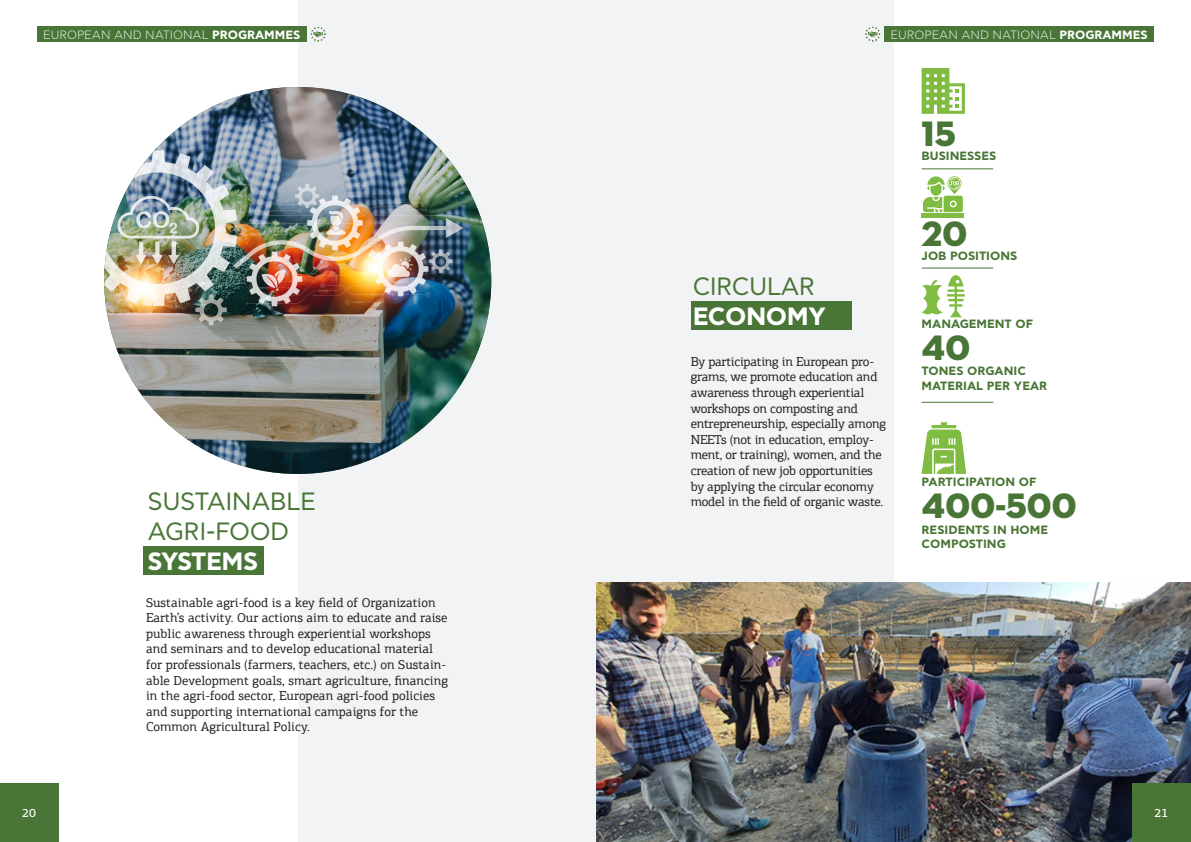
<style>
.page{position:relative;width:1191px;height:842px;background:#fff}
.page>*{position:absolute;margin:0;border:0;box-sizing:border-box;transform-origin:0 0}
.t1{font:36px "Neutraface 2 Display Titling";color:#497636}
.t2{font:25px/30px "Asty CF Std";letter-spacing:-.02em;color:#497636}
.t3{font:700 25px "Asty CF Std";letter-spacing:-.02em;color:#fff}
.t4{font:13px/15.6px "PF Agora Slab Pro";color:#231f20}
.t5{font:13px/15.6px "PF Agora Slab Pro";letter-spacing:-.02em;color:#231f20}
.t6{font:700 12px "Asty CF Std";color:#497636}
.t7{font:300 12px "Asty CF Std";color:#fff}
.t8{font:500 12px "PF Agora Slab Pro";color:#fff}
.s1{font-weight:700}
</style>
<div class="page">
<div style="left:298px;top:0;width:595px;height:842px;background:#f2f3f4"></div>
<div style="left:143px;top:546px;width:121px;height:28px;background:#497636"></div>
<img style="left:596px;top:583px;width:594px;height:259px">
<div style="left:690px;top:301px;width:161px;height:28px;background:#497636"></div>
<svg style="left:921px;top:275px;width:43px;height:42px"></svg>
<svg style="left:921px;top:68px;width:44px;height:46px"></svg>
<hr style="left:921px;top:214px;width:43px;height:4px;background:#80bc41">
<svg style="left:923px;top:176px;width:39px;height:36px"></svg>
<svg style="left:921px;top:422px;width:45px;height:52px"></svg>
<hr style="left:921px;top:168px;width:72px;height:1px;background:#497636">
<hr style="left:921px;top:268px;width:72px;height:1px;background:#497636">
<hr style="left:921px;top:402px;width:72px;height:1px;background:#497636">
<img style="left:104px;top:87px;width:387px;height:387px;border-radius:193px">
<div style="left:884px;top:26px;width:270px;height:16px;background:#497636"></div>
<div style="left:37px;top:26px;width:270px;height:16px;background:#497636"></div>
<div style="left:1132px;top:783px;width:58px;height:58px;background:#497636"></div>
<div style="left:0;top:783px;width:58px;height:58px;background:#497636"></div>
<svg style="left:310px;top:26px;width:16px;height:16px"></svg>
<svg style="left:865px;top:26px;width:15px;height:16px"></svg>
<p class="t7" style="left:43px;top:28px;width:258px">EUROPEAN AND NATIONAL <span class="s1">PROGRAMMES</span></p>
<p class="t7" style="left:890px;top:28px;width:258px">EUROPEAN AND NATIONAL <span class="s1">PROGRAMMES</span></p>
<p class="t1" style="left:921px;top:111px;width:36px">15</p>
<p class="t6" style="left:921px;top:149px;width:76px">BUSINESSES</p>
<p class="t1" style="left:921px;top:211px;width:47px">20</p>
<p class="t2" style="left:147px;top:487px;width:170px">SUSTAINABLE<br>AGRI-FOOD</p>
<p class="t3" style="left:147px;top:546px;width:112px">SYSTEMS</p>
<p class="t4" style="left:146px;top:594px;width:303px">Sustainable agri-food is a key field of Organization Earth’s activity. Our actions aim to educate and raise public awareness through experiential workshops and seminars and to develop educational material for professionals (farmers, teachers, etc.) on Sustain&shy;able Development goals, smart agriculture, financing in the agri-food sector, European agri-food policies and supporting international campaigns for the Common Agricultural Policy.</p>
<p class="t2" style="left:692px;top:272px;width:124px">CIRCULAR</p>
<p class="t3" style="left:692px;top:302px;width:135px">ECONOMY</p>
<p class="t5" style="left:690px;top:354px;width:197px">By participating in European pro&shy;grams, we promote education and awareness through experiential workshops on composting and entrepreneurship, especially among NEETs (not in education, employ&shy;ment, or training), women, and the creation of new job opportunities by applying the circular economy model in the field of organic waste.</p>
<p class="t6" style="left:921px;top:249px;width:97px">JOB POSITIONS</p>
<p class="t6" style="left:921px;top:317px;width:113px">MANAGEMENT OF</p>
<p class="t1" style="left:921px;top:325px;width:50px">40</p>
<p class="t6" style="left:921px;top:364px;width:106px">TONES ORGANIC</p>
<p class="t6" style="left:921px;top:379px;width:127px">MATERIAL PER YEAR</p>
<p class="t6" style="left:921px;top:475px;width:116px">PARTICIPATION OF</p>
<p class="t1" style="left:921px;top:483px;width:156px">400-500</p>
<p class="t6" style="left:921px;top:522px;width:128px">RESIDENTS IN HOME</p>
<p class="t6" style="left:921px;top:537px;width:86px">COMPOSTING</p>
<p class="t8" style="left:22px;top:805px;width:15px">20</p>
<p class="t8" style="left:1154px;top:805px;width:15px">21</p>
</div>
